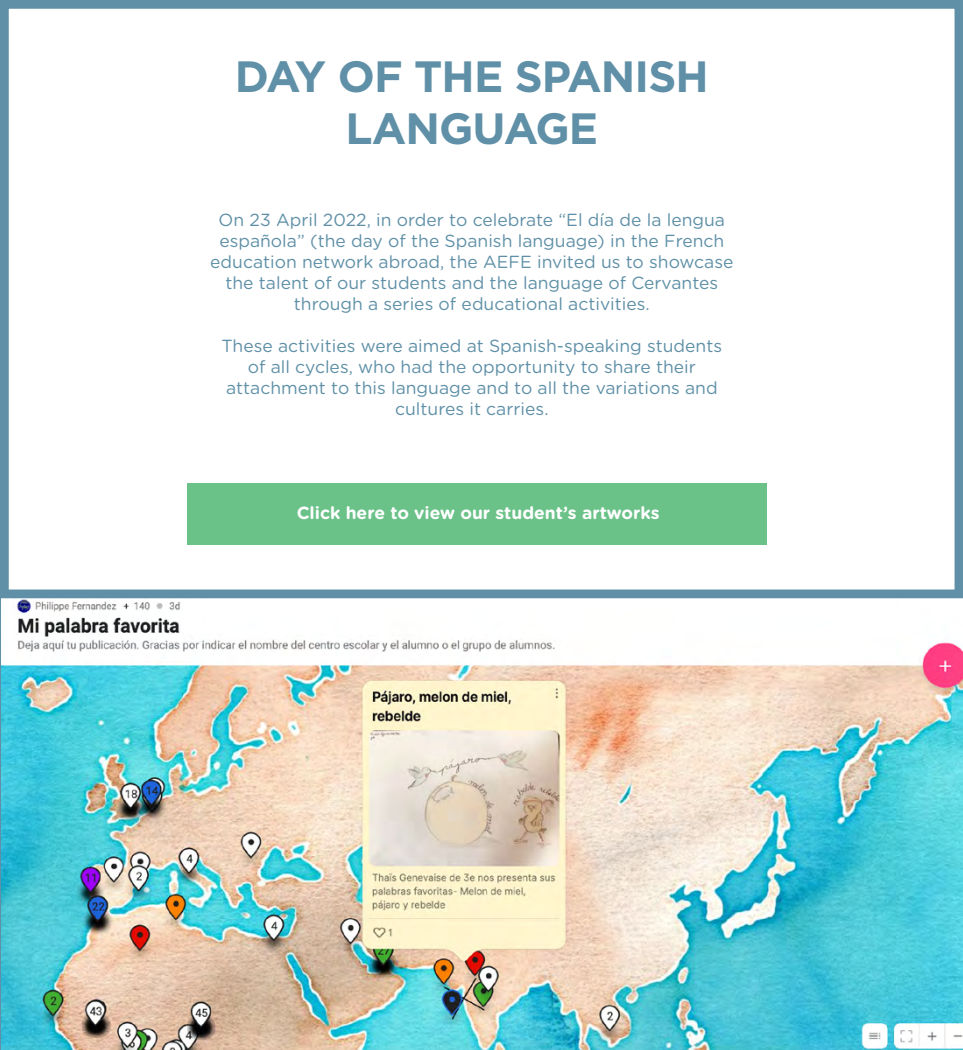
<style>
.page{position:relative;width:963px;height:1050px;background:#fff}
.page>*{position:absolute;margin:0;border:0;box-sizing:border-box;transform-origin:0 0}
.t1{font:700 43.75px/52.5px "Gotham";letter-spacing:-.02em;color:#5f90a7;text-align:center}
.t2{font:17.5px/21px "Gotham Rounded";color:#5f90a7;text-align:center}
.t3{font:700 17.5px "Gotham Rounded";color:#fff}
</style>
<div class="page">
<div style="left:0;top:0;width:962px;height:1050px;border:9px solid #5f90a7"></div>
<div style="left:187px;top:484px;width:580px;height:61px;background:#6bc289"></div>
<img style="left:0;top:590px;width:962px;height:460px">
<h1 class="t1" style="left:235px;top:50px;width:475px">DAY OF THE SPANISH<br>LANGUAGE</h1>
<p class="t2" style="left:210px;top:208px;width:524px">On 23 April 2022, in order to celebrate “El día de la lengua española” (the day of the Spanish language) in the French education network abroad, the AEFE invited us to showcase the talent of our students and the language of Cervantes through a series of educational activities.</p>
<p class="t2" style="left:221px;top:334px;width:502px">These activities were aimed at Spanish-speaking students of all cycles, who had the opportunity to share their attachment to this language and to all the variations and cultures it carries.</p>
<p class="t3" style="left:297px;top:500px;width:364px">Click here to view our student’s artworks</p>
</div>
